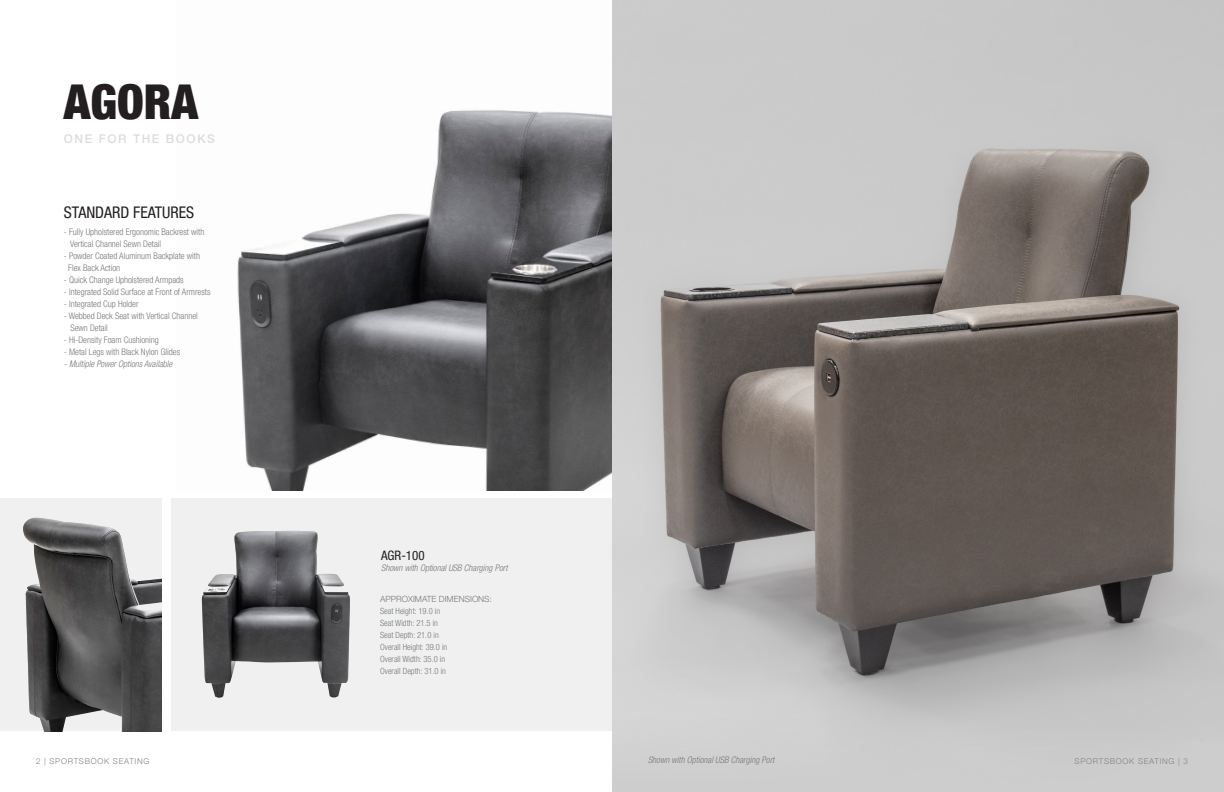
<style>
.page{position:relative;width:1224px;height:792px;background:#fff}
.page>*{position:absolute;margin:0;border:0;box-sizing:border-box;transform-origin:0 0}
.t1{font:900 condensed 48px "Helvetica Neue LT Pro";color:#231f20}
.t2{font:condensed 16px "Helvetica Neue LT Pro";color:#231f20}
.t3{font:condensed 13px "Helvetica Neue LT Pro";color:#231f20}
.t4{font:500 12px "Helvetica Neue LT Pro";letter-spacing:.13em;color:#dcdcdc}
.t5{font:300 condensed 9px/12px "Helvetica Neue LT Pro";color:#76787b}
.t6{font:italic 300 condensed 9px "Helvetica Neue LT Pro";color:#76787b}
.t7{font:300 condensed 8.5px/12px "Helvetica Neue LT Pro";color:#76787b}
.t8{font:300 8.5px "Helvetica Neue LT Pro";color:#76787b}
.t9{font:300 8px "Helvetica Neue";letter-spacing:.09em;color:#808285}
</style>
<div class="page">
<img style="left:612px;top:0;width:612px;height:785px">
<div style="left:171px;top:498px;width:441px;height:233px;background:#f0f0f0"></div>
<img style="left:201px;top:530px;width:149px;height:168px">
<img style="left:237px;top:110px;width:375px;height:380px">
<img style="left:0;top:498px;width:162px;height:233px">
<p class="t1" style="left:64px;top:73px;width:136px">AGORA</p>
<p class="t4" style="left:64px;top:132px;width:153px">ONE FOR THE BOOKS</p>
<p class="t2" style="left:64px;top:203px;width:132px">STANDARD FEATURES</p>
<p class="t5" style="left:70px;top:225px;width:136px;text-indent:-6px">- Fully Upholstered Ergonomic Backrest with<br>Vertical Channel Sewn Detail</p>
<p class="t5" style="left:68px;top:249px;width:133px;text-indent:-4px">- Powder Coated Aluminum Backplate with<br>Flex Back Action</p>
<p class="t5" style="left:64px;top:273px;width:121px">- Quick Change Upholstered Armpads</p>
<p class="t5" style="left:64px;top:285px;width:148px">- Integrated Solid Surface at Front of Armrests</p>
<p class="t5" style="left:64px;top:297px;width:76px">- Integrated Cup Holder</p>
<p class="t5" style="left:70px;top:309px;width:129px;text-indent:-6px">- Webbed Deck Seat with Vertical Channel<br>Sewn Detail</p>
<p class="t5" style="left:64px;top:333px;width:97px">- Hi-Density Foam Cushioning</p>
<p class="t5" style="left:64px;top:345px;width:118px">- Metal Legs with Black Nylon Glides</p>
<p class="t6" style="left:64px;top:358px;width:110px">- Multiple Power Options Available</p>
<p class="t3" style="left:381px;top:548px;width:45px">AGR-100</p>
<p class="t6" style="left:381px;top:563px;width:128px">Shown with Optional USB Charging Port</p>
<p class="t8" style="left:380px;top:594px;width:113px">APPROXIMATE DIMENSIONS:</p>
<p class="t7" style="left:380px;top:605px;width:69px">Seat Height: 19.0 in<br>Seat Width: 21.5 in<br>Seat Depth: 21.0 in<br>Overall Height: 39.0 in<br>Overall Width: 35.0 in<br>Overall Depth: 31.0 in</p>
<p class="t9" style="left:36px;top:754px;width:115px">2 | SPORTSBOOK SEATING</p>
<p class="t6" style="left:648px;top:755px;width:128px">Shown with Optional USB Charging Port</p>
<p class="t9" style="left:1075px;top:754px;width:115px">SPORTSBOOK SEATING | 3</p>
</div>
